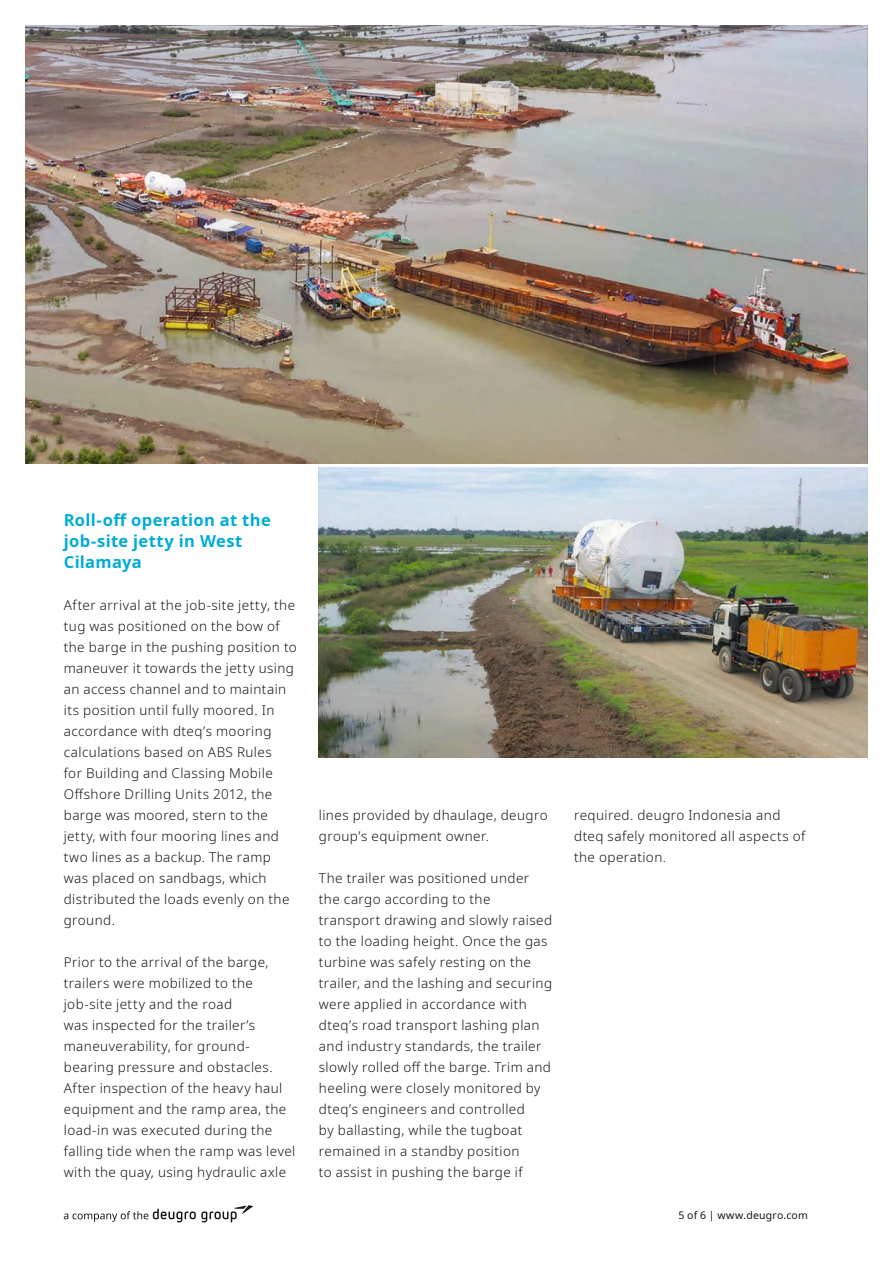
<style>
.page{position:relative;width:893px;height:1263px;background:#fff}
.page>*{position:absolute;margin:0;border:0;box-sizing:border-box;transform-origin:0 0}
.t1{font:700 16.5px/21px "Noto Sans";letter-spacing:.02em;color:#00acd6}
.t2{font:300 13.5px/21px "Noto Sans";letter-spacing:.03em;color:#151616}
.t3{font:10.5px "Noto Sans";letter-spacing:.02em;color:#151616}
</style>
<div class="page">
<svg style="left:64px;top:1205px;width:189px;height:17px"></svg>
<img style="left:319px;top:468px;width:548px;height:289px">
<img style="left:26px;top:26px;width:841px;height:437px">
<p class="t1" style="left:64px;top:510px;width:208px">Roll-off operation at the job-site jetty in West<br>Cilamaya</p>
<p class="t2" style="left:64px;top:595px;width:235px">After arrival at the job-site jetty, the tug was positioned on the bow of the barge in the pushing position to maneuver it towards the jetty using an access channel and to maintain its position until fully moored. In accordance with dteq’s mooring calculations based on ABS Rules<br>for Building and Classing Mobile<br>Offshore Drilling Units 2012, the barge was moored, stern to the jetty, with four mooring lines and two lines as a backup. The ramp was placed on sandbags, which distributed the loads evenly on the ground.</p>
<p class="t2" style="left:64px;top:952px;width:233px">Prior to the arrival of the barge, trailers were mobilized to the job-site jetty and the road<br>was inspected for the trailer’s maneuverability, for ground&shy;bearing pressure and obstacles.<br>After inspection of the heavy haul equipment and the ramp area, the load-in was executed during the falling tide when the ramp was level with the quay, using hydraulic axle</p>
<p class="t2" style="left:319px;top:805px;width:230px">lines provided by dhaulage, deugro group’s equipment owner.</p>
<p class="t2" style="left:319px;top:868px;width:235px">The trailer was positioned under the cargo according to the transport drawing and slowly raised to the loading height. Once the gas turbine was safely resting on the trailer, and the lashing and securing were applied in accordance with dteq’s road transport lashing plan and industry standards, the trailer slowly rolled off the barge. Trim and heeling were closely monitored by dteq’s engineers and controlled<br>by ballasting, while the tugboat remained in a standby position<br>to assist in pushing the barge if</p>
<p class="t2" style="left:574px;top:805px;width:233px">required. deugro Indonesia and dteq safely monitored all aspects of the operation.</p>
<p class="t3" style="left:678px;top:1208px;width:131px">5 of 6 | www.deugro.com</p>
</div>
